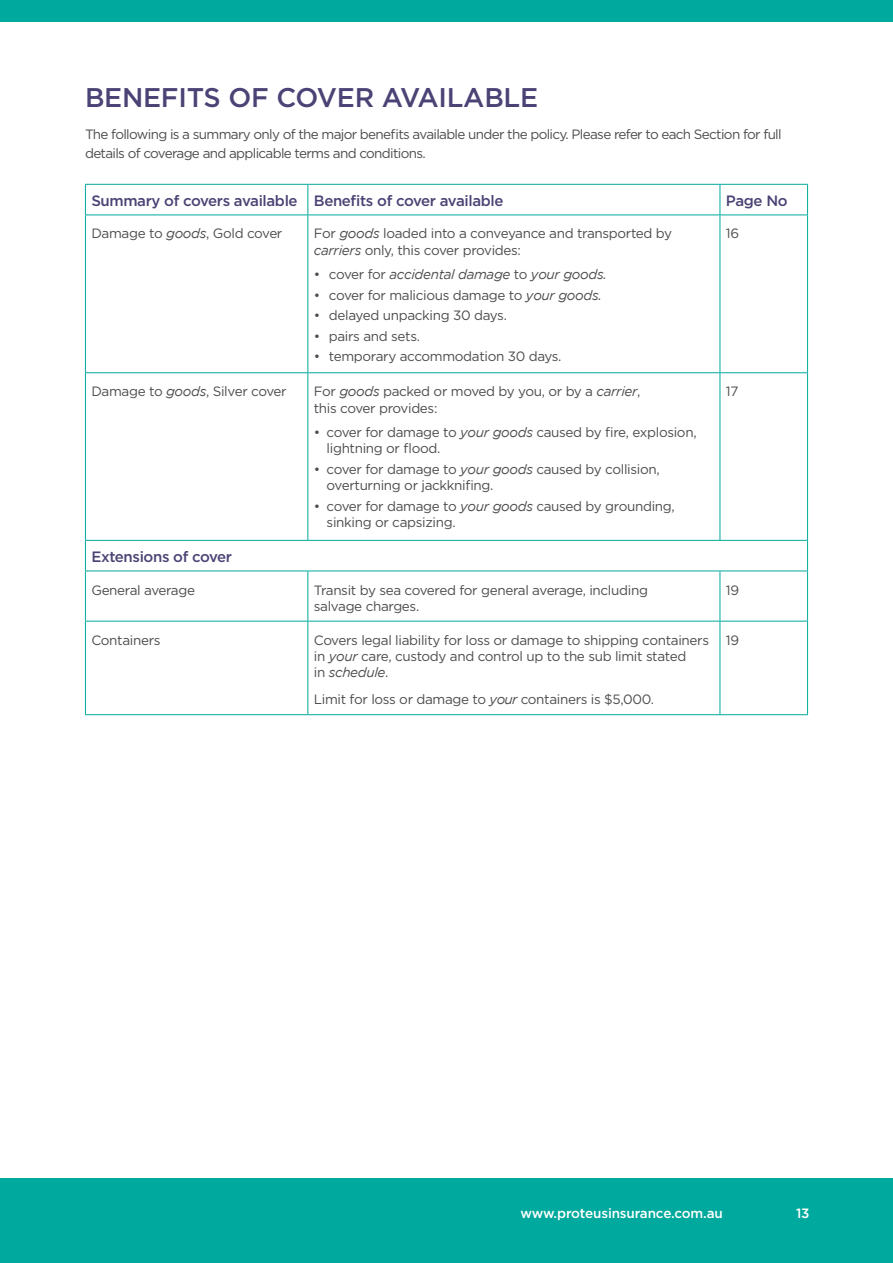
<style>
.page{position:relative;width:893px;height:1263px;background:#fff}
.page>*{position:absolute;margin:0;border:0;box-sizing:border-box;transform-origin:0 0}
.t1{font:500 27px "Gotham";letter-spacing:-.01em;color:#4a4375}
.t2{font:500 15px "Gotham";letter-spacing:-.025em;color:#4a4375}
.t3{font:13.5px/16.2px "Gotham";letter-spacing:-.025em;color:#4d4d4f}
.t4{font:13.5px/19.5px "Gotham";letter-spacing:-.05em;color:#4d4d4f}
.t5{font:italic 13.5px "Gotham";letter-spacing:-.025em;color:#4d4d4f}
.t6{font:500 13.5px "Gotham";letter-spacing:-.01em;color:#fff}
.s1{font-style:italic}
.s2{font-style:normal}
</style>
<div class="page">
<div style="left:0;top:0;width:893px;height:21px;background:#00a99d"></div>
<div style="left:0;top:1178px;width:893px;height:85px;background:#00a99d"></div>
<hr style="left:85px;top:215px;width:1px;height:157px;background:#00a99d">
<hr style="left:307px;top:215px;width:1px;height:157px;background:#00a99d">
<hr style="left:720px;top:215px;width:1px;height:157px;background:#00a99d">
<hr style="left:807px;top:215px;width:1px;height:157px;background:#00a99d">
<hr style="left:85px;top:372px;width:223px;height:1px;background:#00a99d">
<hr style="left:85px;top:373px;width:1px;height:167px;background:#00a99d">
<hr style="left:308px;top:372px;width:412px;height:1px;background:#00a99d">
<hr style="left:307px;top:373px;width:1px;height:167px;background:#00a99d">
<hr style="left:720px;top:372px;width:88px;height:1px;background:#00a99d">
<hr style="left:720px;top:373px;width:1px;height:167px;background:#00a99d">
<hr style="left:807px;top:373px;width:1px;height:167px;background:#00a99d">
<hr style="left:85px;top:571px;width:1px;height:50px;background:#00a99d">
<hr style="left:307px;top:571px;width:1px;height:50px;background:#00a99d">
<hr style="left:720px;top:571px;width:1px;height:50px;background:#00a99d">
<hr style="left:807px;top:571px;width:1px;height:50px;background:#00a99d">
<hr style="left:85px;top:621px;width:223px;height:1px;background:#00a99d">
<hr style="left:85px;top:621px;width:1px;height:93px;background:#00a99d">
<hr style="left:308px;top:621px;width:412px;height:1px;background:#00a99d">
<hr style="left:307px;top:621px;width:1px;height:93px;background:#00a99d">
<hr style="left:720px;top:621px;width:88px;height:1px;background:#00a99d">
<hr style="left:720px;top:621px;width:1px;height:93px;background:#00a99d">
<hr style="left:807px;top:621px;width:1px;height:93px;background:#00a99d">
<hr style="left:85px;top:184px;width:223px;height:1px;background:#00a99d">
<hr style="left:85px;top:185px;width:1px;height:30px;background:#00a99d">
<hr style="left:308px;top:184px;width:412px;height:1px;background:#00a99d">
<hr style="left:307px;top:185px;width:1px;height:30px;background:#00a99d">
<hr style="left:720px;top:184px;width:88px;height:1px;background:#00a99d">
<hr style="left:720px;top:185px;width:1px;height:30px;background:#00a99d">
<hr style="left:807px;top:185px;width:1px;height:30px;background:#00a99d">
<hr style="left:85px;top:215px;width:223px;height:1px;background:#00a99d">
<hr style="left:308px;top:215px;width:412px;height:1px;background:#00a99d">
<hr style="left:720px;top:215px;width:88px;height:1px;background:#00a99d">
<hr style="left:85px;top:540px;width:223px;height:1px;background:#00a99d">
<hr style="left:85px;top:541px;width:1px;height:30px;background:#00a99d">
<hr style="left:308px;top:540px;width:412px;height:1px;background:#00a99d">
<hr style="left:720px;top:540px;width:88px;height:1px;background:#00a99d">
<hr style="left:807px;top:541px;width:1px;height:30px;background:#00a99d">
<hr style="left:85px;top:571px;width:223px;height:1px;background:#00a99d">
<hr style="left:308px;top:571px;width:412px;height:1px;background:#00a99d">
<hr style="left:720px;top:571px;width:88px;height:1px;background:#00a99d">
<hr style="left:85px;top:714px;width:223px;height:1px;background:#00a99d">
<hr style="left:308px;top:714px;width:412px;height:1px;background:#00a99d">
<hr style="left:720px;top:714px;width:88px;height:1px;background:#00a99d">
<h1 class="t1" style="left:85px;top:79px;width:455px">BENEFITS OF COVER AVAILABLE</h1>
<p class="t4" style="left:85px;top:124px;width:698px">The following is a summary only of the major benefits available under the policy. Please refer to each Section for full details of coverage and applicable terms and conditions.</p>
<p class="t2" style="left:91px;top:190px;width:414px">Summary of covers available Benefits of cover available</p>
<p class="t2" style="left:726px;top:190px;width:63px">Page No</p>
<p class="t3" style="left:91px;top:225px;width:193px">Damage to <span class="s1">goods</span>, Gold cover</p>
<p class="t3" style="left:314px;top:225px;width:360px">For <span class="s1">goods</span> loaded into a conveyance and transported by <span class="s1">carriers</span> only, this cover provides:</p>
<p class="t5" style="left:314px;top:267px;width:294px"><span class="s2">• cover for</span> accidental damage <span class="s2">to</span> your goods.</p>
<p class="t3" style="left:314px;top:287px;width:289px">• cover for malicious damage to <span class="s1">your goods.</span></p>
<p class="t3" style="left:314px;top:307px;width:195px">• delayed unpacking 30 days.</p>
<p class="t3" style="left:314px;top:328px;width:108px">• pairs and sets.</p>
<p class="t3" style="left:314px;top:348px;width:249px">• temporary accommodation 30 days.</p>
<p class="t3" style="left:726px;top:225px;width:15px">16</p>
<p class="t3" style="left:91px;top:383px;width:197px">Damage to <span class="s1">goods</span>, Silver cover</p>
<p class="t3" style="left:314px;top:383px;width:328px">For <span class="s1">goods</span> packed or moved by you, or by a <span class="s1">carrier</span>, this cover provides:</p>
<p class="t3" style="left:327px;top:424px;width:372px;text-indent:-13px">• cover for damage to <span class="s1">your goods</span> caused by fire, explosion, lightning or flood.</p>
<p class="t3" style="left:327px;top:461px;width:335px;text-indent:-13px">• cover for damage to <span class="s1">your goods</span> caused by collision, overturning or jackknifing.</p>
<p class="t3" style="left:327px;top:497px;width:350px;text-indent:-13px">• cover for damage to <span class="s1">your goods</span> caused by grounding, sinking or capsizing.</p>
<p class="t3" style="left:726px;top:383px;width:14px">17</p>
<p class="t2" style="left:91px;top:546px;width:142px">Extensions of cover</p>
<p class="t3" style="left:91px;top:581px;width:105px">General average</p>
<p class="t3" style="left:314px;top:581px;width:336px">Transit by sea covered for general average, including salvage charges.</p>
<p class="t3" style="left:726px;top:581px;width:15px">19</p>
<p class="t3" style="left:91px;top:631px;width:71px">Containers</p>
<p class="t3" style="left:314px;top:631px;width:397px">Covers legal liability for loss or damage to shipping containers in <span class="s1">your</span> care, custody and control up to the sub limit stated<br>in <span class="s1">schedule</span>.</p>
<p class="t3" style="left:314px;top:690px;width:342px">Limit for loss or damage to <span class="s1">your</span> containers is $5,000.</p>
<p class="t3" style="left:726px;top:631px;width:15px">19</p>
<p class="t6" style="left:520px;top:1205px;width:204px">www.proteusinsurance.com.au</p>
<p class="t6" style="left:796px;top:1205px;width:15px">13</p>
</div>
